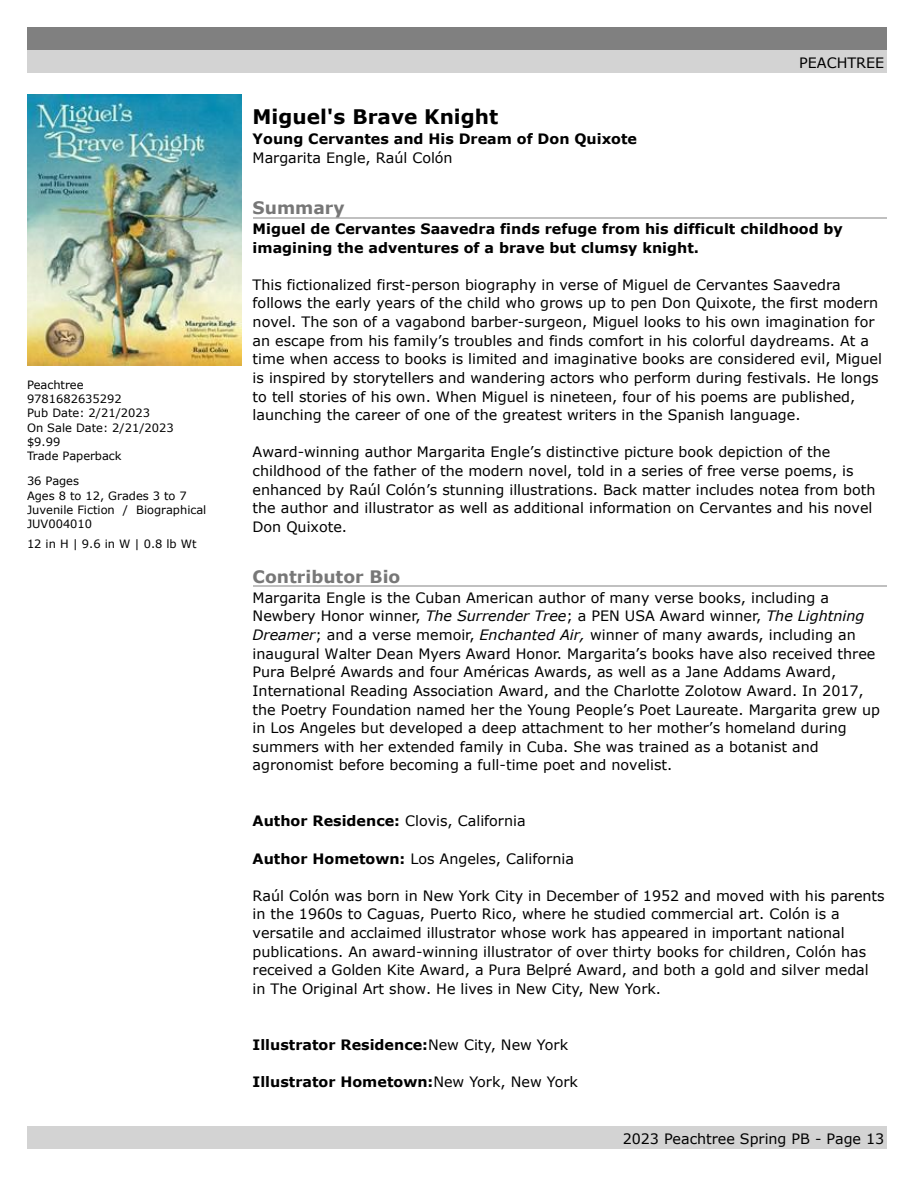
<style>
.page{position:relative;width:918px;height:1188px;background:#fff}
.page>*{position:absolute;margin:0;border:0;box-sizing:border-box;transform-origin:0 0}
.t1{font:700 20.1px "Verdana";color:#000}
.t2{font:700 17.25px "Verdana";color:#777}
.t3{font:14.25px/18.6px "Verdana";color:#000}
.t4{font:700 14.25px/18.6px "Verdana";color:#000}
.t5{font:11.4px/14.2px "Verdana";color:#000}
.s1{font-style:italic}
.s2{font-weight:700}
.s3{font-weight:400}
</style>
<div class="page">
<div style="left:27px;top:27px;width:859px;height:23px;background:#808080"></div>
<div style="left:27px;top:50px;width:859px;height:23px;background:#d3d3d3"></div>
<div style="left:27px;top:1126px;width:859px;height:23px;background:#d3d3d3"></div>
<img style="left:27px;top:94px;width:215px;height:271px">
<hr style="left:253px;top:217px;width:633px;height:1px;background:#c0c0c0">
<hr style="left:253px;top:586px;width:633px;height:1px;background:#c0c0c0">
<p class="t5" style="left:27px;top:377px;width:148px">Peachtree<br>9781682635292<br>Pub Date: 2/21/2023<br>On Sale Date: 2/21/2023 $9.99<br>Trade Paperback</p>
<p class="t5" style="left:27px;top:474px;width:181px">36 Pages<br>Ages 8 to 12, Grades 3 to 7<br>Juvenile Fiction / Biographical<br>JUV004010</p>
<p class="t5" style="left:27px;top:536px;width:171px">12 in H | 9.6 in W | 0.8 lb Wt</p>
<p class="t3" style="left:799px;top:53px;width:87px">PEACHTREE</p>
<h1 class="t1" style="left:253px;top:104px;width:247px">Miguel's Brave Knight</h1>
<p class="t4" style="left:253px;top:130px;width:386px">Young Cervantes and His Dream of Don Quixote</p>
<p class="t3" style="left:253px;top:148px;width:202px">Margarita Engle, Raúl Colón</p>
<p class="t2" style="left:253px;top:197px;width:94px">Summary</p>
<p class="t4" style="left:253px;top:219px;width:592px">Miguel de Cervantes Saavedra finds refuge from his difficult childhood by imagining the adventures of a brave but clumsy knight.</p>
<p class="t3" style="left:253px;top:275px;width:631px">This fictionalized first-person biography in verse of Miguel de Cervantes Saavedra follows the early years of the child who grows up to pen Don Quixote, the first modern novel. The son of a vagabond barber-surgeon, Miguel looks to his own imagination for an escape from his family’s troubles and finds comfort in his colorful daydreams. At a time when access to books is limited and imaginative books are considered evil, Miguel is inspired by storytellers and wandering actors who perform during festivals. He longs to tell stories of his own. When Miguel is nineteen, four of his poems are published, launching the career of one of the greatest writers in the Spanish language.</p>
<p class="t3" style="left:253px;top:443px;width:624px">Award-winning author Margarita Engle’s distinctive picture book depiction of the childhood of the father of the modern novel, told in a series of free verse poems, is enhanced by Raúl Colón’s stunning illustrations. Back matter includes notea from both the author and illustrator as well as additional information on Cervantes and his novel Don Quixote.</p>
<p class="t2" style="left:253px;top:565px;width:149px">Contributor Bio</p>
<p class="t3" style="left:253px;top:588px;width:629px">Margarita Engle is the Cuban American author of many verse books, including a Newbery Honor winner, <span class="s1">The Surrender Tree</span>; a PEN USA Award winner, <span class="s1">The Lightning Dreamer</span>; and a verse memoir, <span class="s1">Enchanted Air,</span> winner of many awards, including an inaugural Walter Dean Myers Award Honor. Margarita’s books have also received three Pura Belpré Awards and four Américas Awards, as well as a Jane Addams Award, International Reading Association Award, and the Charlotte Zolotow Award. In 2017, the Poetry Foundation named her the Young People’s Poet Laureate. Margarita grew up in Los Angeles but developed a deep attachment to her mother’s homeland during summers with her extended family in Cuba. She was trained as a botanist and agronomist before becoming a full-time poet and novelist.</p>
<p class="t3" style="left:253px;top:811px;width:275px"><span class="s2">Author Residence:</span> Clovis, California</p>
<p class="t3" style="left:253px;top:849px;width:323px"><span class="s2">Author Hometown:</span> Los Angeles, California</p>
<p class="t3" style="left:253px;top:886px;width:634px">Raúl Colón was born in New York City in December of 1952 and moved with his parents in the 1960s to Caguas, Puerto Rico, where he studied commercial art. Colón is a versatile and acclaimed illustrator whose work has appeared in important national publications. An award-winning illustrator of over thirty books for children, Colón has received a Golden Kite Award, a Pura Belpré Award, and both a gold and silver medal in The Original Art show. He lives in New City, New York.</p>
<p class="t4" style="left:253px;top:1035px;width:317px">Illustrator Residence:<span class="s3">New City, New York</span></p>
<p class="t4" style="left:253px;top:1072px;width:327px">Illustrator Hometown:<span class="s3">New York, New York</span></p>
<p class="t3" style="left:623px;top:1129px;width:263px">2023 Peachtree Spring PB - Page 13</p>
</div>
